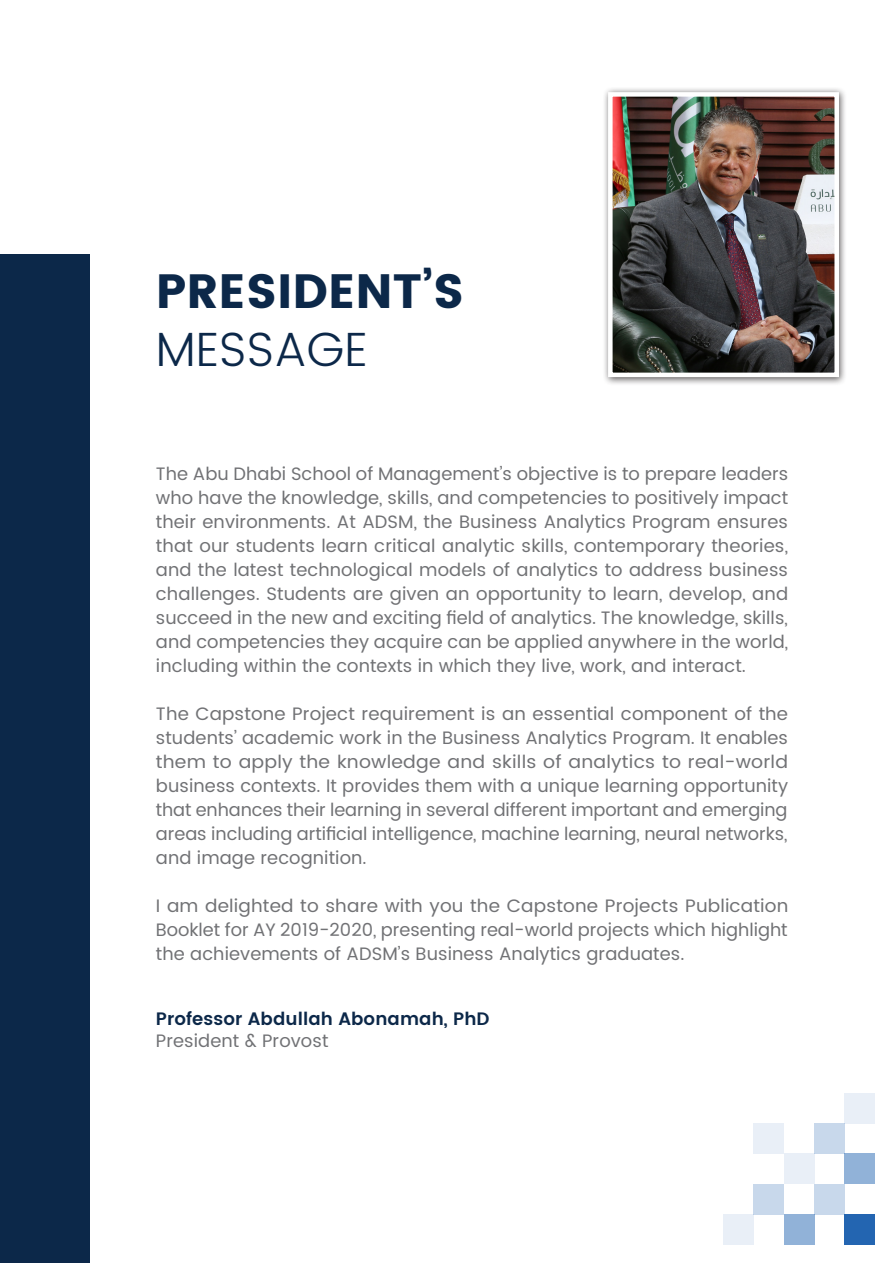
<style>
.page{position:relative;width:893px;height:1263px;background:#fff}
.page>*{position:absolute;margin:0;border:0;box-sizing:border-box;transform-origin:0 0}
.t1{font:48px "Poppins";color:#0c2849}
.t2{font:300 48px "Poppins";color:#0c2849}
.t3{font:18px/24px "Poppins";letter-spacing:.005em;color:#717275;text-align:justify}
.t4{font:600 18px "Poppins";letter-spacing:.005em;color:#0c2849}
</style>
<div class="page">
<div style="left:0;top:255px;width:89px;height:1008px;background:#0c2849"></div>
<div style="left:602px;top:87px;width:245px;height:299px;background:#231f20;opacity:.75"></div>
<img style="left:613px;top:97px;width:221px;height:275px">
<div style="left:608px;top:92px;width:231px;height:285px;border:4px solid #fff"></div>
<div style="left:845px;top:1214px;width:30px;height:31px;background:#2365b1"></div>
<div style="left:784px;top:1214px;width:30px;height:31px;background:#91b2d8"></div>
<div style="left:723px;top:1214px;width:30px;height:31px;background:#e9eff7"></div>
<div style="left:845px;top:1154px;width:30px;height:30px;background:#91b2d8"></div>
<div style="left:845px;top:1093px;width:30px;height:30px;background:#e9eff7"></div>
<div style="left:814px;top:1184px;width:31px;height:30px;background:#c8d8eb"></div>
<div style="left:753px;top:1184px;width:31px;height:30px;background:#c8d8eb"></div>
<div style="left:814px;top:1123px;width:31px;height:31px;background:#c8d8eb"></div>
<div style="left:784px;top:1154px;width:30px;height:30px;background:#e9eff7"></div>
<div style="left:753px;top:1123px;width:31px;height:31px;background:#e9eff7"></div>
<p class="t1" style="left:156px;top:264px;width:310px">PRESIDENT’S</p>
<p class="t2" style="left:156px;top:315px;width:213px">MESSAGE</p>
<p class="t3" style="left:156px;top:463px;width:634px">The Abu Dhabi School of Management’s objective is to prepare leaders who have the knowledge, skills, and competencies to positively impact their environments. At ADSM, the Business Analytics Program ensures that our students learn critical analytic skills, contemporary theories, and the latest technological models of analytics to address business challenges. Students are given an opportunity to learn, develop, and succeed in the new and exciting field of analytics. The knowledge, skills, and competencies they acquire can be applied anywhere in the world, including within the contexts in which they live, work, and interact.</p>
<p class="t3" style="left:156px;top:703px;width:634px">The Capstone Project requirement is an essential component of the students’ academic work in the Business Analytics Program. It enables them to apply the knowledge and skills of analytics to real-world business contexts. It provides them with a unique learning opportunity that enhances their learning in several different important and emerging areas including artificial intelligence, machine learning, neural networks, and image recognition.</p>
<p class="t3" style="left:156px;top:895px;width:634px">I am delighted to share with you the Capstone Projects Publication Booklet for AY 2019-2020, presenting real-world projects which highlight the achievements of ADSM’s Business Analytics graduates.</p>
<p class="t4" style="left:156px;top:1005px;width:335px">Professor Abdullah Abonamah, PhD</p>
<p class="t3" style="left:156px;top:1029px;width:174px">President &amp; Provost</p>
</div>
